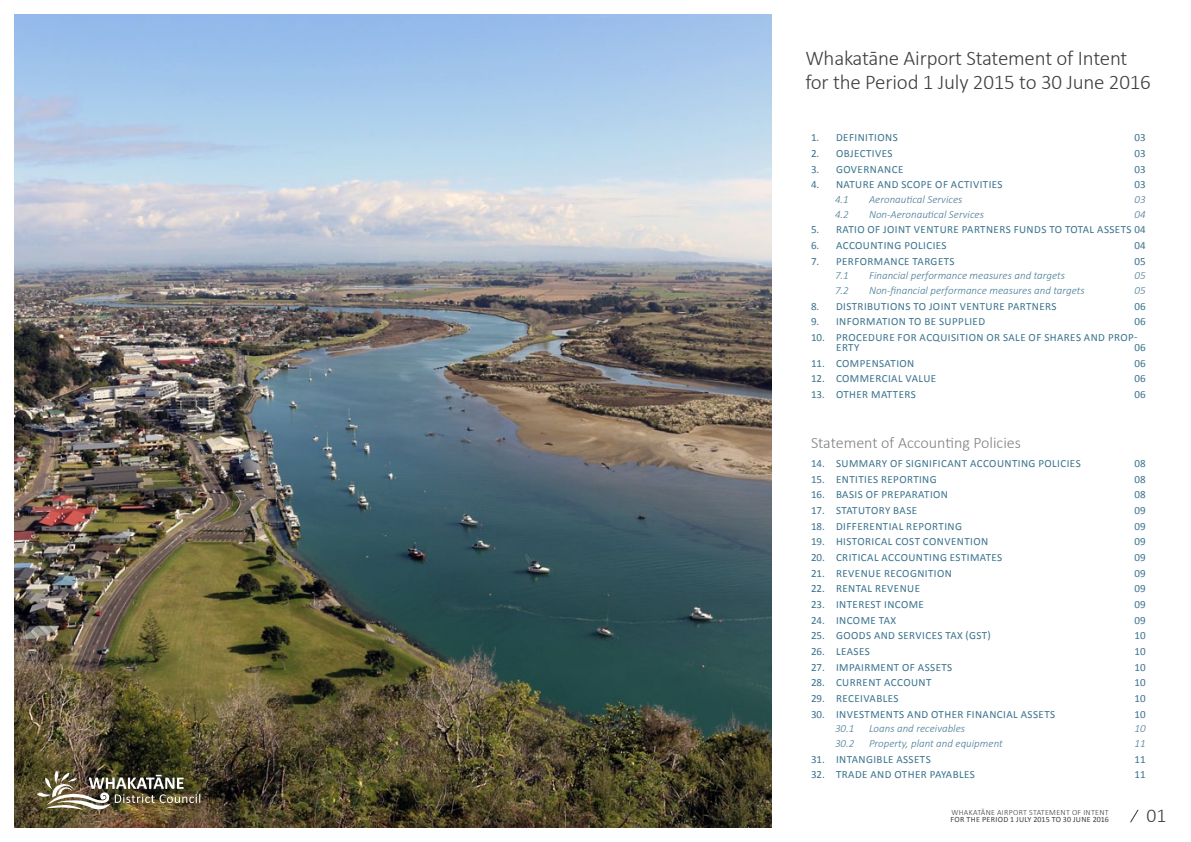
<style>
.page{position:relative;width:1191px;height:842px;background:#fff}
.page>*{position:absolute;margin:0;border:0;box-sizing:border-box;transform-origin:0 0}
.t1{font:300 21px/24px "Calibri";letter-spacing:-.01em;color:#3e3e3f}
.t2{font:300 19.7px "Calibri";color:#3e3e3f}
.TOC_Divider{font:300 16px "Calibri";color:#808285}
.TOC_Titles{font:11px/10px "Calibri";letter-spacing:.04em;color:#39728c}
.TOC_0_0{font:italic 300 11px "Calibri";color:#497b96}
.t3{font:300 8px/7.5px "Calibri";letter-spacing:.04em;color:#3e3e3f}
.s1{font-weight:400}
</style>
<div class="page">
<svg style="left:1130px;top:810px;width:8px;height:12px"></svg>
<img style="left:14px;top:14px;width:757px;height:814px">
<img style="left:37px;top:771px;width:163px;height:39px">
<p class="t1" style="left:805px;top:46px;width:347px">Whakatāne Airport Statement of Intent for the Period 1 July 2015 to 30 June 2016</p>
<p class="TOC_Titles" style="left:811px;top:133px;width:88px">1. DEFINITIONS</p>
<p class="TOC_Titles" style="left:1134px;top:133px;width:13px">03</p>
<p class="TOC_Titles" style="left:811px;top:148px;width:83px">2. OBJECTIVES</p>
<p class="TOC_Titles" style="left:1134px;top:148px;width:13px">03</p>
<p class="TOC_Titles" style="left:811px;top:164px;width:94px">3. GOVERNANCE</p>
<p class="TOC_Titles" style="left:1134px;top:164px;width:13px">03</p>
<p class="TOC_Titles" style="left:811px;top:180px;width:193px">4. NATURE AND SCOPE OF ACTIVITIES</p>
<p class="TOC_Titles" style="left:1134px;top:180px;width:13px">03</p>
<p class="TOC_0_0" style="left:835px;top:193px;width:15px">4.1</p>
<p class="TOC_0_0" style="left:869px;top:193px;width:95px">Aeronautical Services</p>
<p class="TOC_0_0" style="left:1134px;top:193px;width:13px">03</p>
<p class="TOC_0_0" style="left:835px;top:207px;width:15px">4.2</p>
<p class="TOC_0_0" style="left:869px;top:207px;width:116px">Non-Aeronautical Services</p>
<p class="TOC_0_0" style="left:1134px;top:207px;width:13px">04</p>
<p class="TOC_Titles" style="left:811px;top:225px;width:336px">5. RATIO OF JOINT VENTURE PARTNERS FUNDS TO TOTAL ASSETS 04</p>
<p class="TOC_Titles" style="left:811px;top:240px;width:137px">6. ACCOUNTING POLICIES</p>
<p class="TOC_Titles" style="left:1134px;top:240px;width:13px">04</p>
<p class="TOC_Titles" style="left:811px;top:256px;width:145px">7. PERFORMANCE TARGETS</p>
<p class="TOC_Titles" style="left:1134px;top:256px;width:13px">05</p>
<p class="TOC_0_0" style="left:835px;top:269px;width:15px">7.1</p>
<p class="TOC_0_0" style="left:869px;top:269px;width:197px">Financial performance measures and targets</p>
<p class="TOC_0_0" style="left:1134px;top:269px;width:13px">05</p>
<p class="TOC_0_0" style="left:835px;top:284px;width:15px">7.2</p>
<p class="TOC_0_0" style="left:869px;top:284px;width:217px">Non-financial performance measures and targets</p>
<p class="TOC_0_0" style="left:1134px;top:284px;width:13px">05</p>
<p class="TOC_Titles" style="left:811px;top:301px;width:247px">8. DISTRIBUTIONS TO JOINT VENTURE PARTNERS</p>
<p class="TOC_Titles" style="left:1134px;top:301px;width:13px">06</p>
<p class="TOC_Titles" style="left:811px;top:317px;width:176px">9. INFORMATION TO BE SUPPLIED</p>
<p class="TOC_Titles" style="left:1134px;top:317px;width:13px">06</p>
<p class="TOC_Titles" style="left:836px;top:332px;width:303px;text-indent:-25px">10. PROCEDURE FOR ACQUISITION OR SALE OF SHARES AND PROP-<br>ERTY</p>
<p class="TOC_Titles" style="left:1134px;top:342px;width:13px">06</p>
<p class="TOC_Titles" style="left:811px;top:358px;width:105px">11. COMPENSATION</p>
<p class="TOC_Titles" style="left:1134px;top:358px;width:13px">06</p>
<p class="TOC_Titles" style="left:811px;top:374px;width:127px">12. COMMERCIAL VALUE</p>
<p class="TOC_Titles" style="left:1134px;top:374px;width:13px">06</p>
<p class="TOC_Titles" style="left:811px;top:389px;width:106px">13. OTHER MATTERS</p>
<p class="TOC_Titles" style="left:1134px;top:389px;width:13px">06</p>
<p class="TOC_Divider" style="left:811px;top:433px;width:211px">Statement of Accounting Policies</p>
<p class="TOC_Titles" style="left:811px;top:458px;width:271px">14. SUMMARY OF SIGNIFICANT ACCOUNTING POLICIES</p>
<p class="TOC_Titles" style="left:1134px;top:458px;width:13px">08</p>
<p class="TOC_Titles" style="left:811px;top:474px;width:127px">15. ENTITIES REPORTING</p>
<p class="TOC_Titles" style="left:1134px;top:474px;width:13px">08</p>
<p class="TOC_Titles" style="left:811px;top:490px;width:139px">16. BASIS OF PREPARATION</p>
<p class="TOC_Titles" style="left:1134px;top:490px;width:13px">08</p>
<p class="TOC_Titles" style="left:811px;top:505px;width:108px">17. STATUTORY BASE</p>
<p class="TOC_Titles" style="left:1134px;top:505px;width:13px">09</p>
<p class="TOC_Titles" style="left:811px;top:521px;width:153px">18. DIFFERENTIAL REPORTING</p>
<p class="TOC_Titles" style="left:1134px;top:521px;width:13px">09</p>
<p class="TOC_Titles" style="left:811px;top:537px;width:179px">19. HISTORICAL COST CONVENTION</p>
<p class="TOC_Titles" style="left:1134px;top:537px;width:13px">09</p>
<p class="TOC_Titles" style="left:811px;top:552px;width:193px">20. CRITICAL ACCOUNTING ESTIMATES</p>
<p class="TOC_Titles" style="left:1134px;top:552px;width:13px">09</p>
<p class="TOC_Titles" style="left:811px;top:568px;width:142px">21. REVENUE RECOGNITION</p>
<p class="TOC_Titles" style="left:1134px;top:568px;width:13px">09</p>
<p class="TOC_Titles" style="left:811px;top:584px;width:111px">22. RENTAL REVENUE</p>
<p class="TOC_Titles" style="left:1134px;top:584px;width:13px">09</p>
<p class="TOC_Titles" style="left:811px;top:599px;width:114px">23. INTEREST INCOME</p>
<p class="TOC_Titles" style="left:1134px;top:599px;width:13px">09</p>
<p class="TOC_Titles" style="left:811px;top:615px;width:87px">24. INCOME TAX</p>
<p class="TOC_Titles" style="left:1134px;top:615px;width:13px">09</p>
<p class="TOC_Titles" style="left:811px;top:631px;width:181px">25. GOODS AND SERVICES TAX (GST)</p>
<p class="TOC_Titles" style="left:1134px;top:631px;width:13px">10</p>
<p class="TOC_Titles" style="left:811px;top:646px;width:60px">26. LEASES</p>
<p class="TOC_Titles" style="left:1134px;top:646px;width:13px">10</p>
<p class="TOC_Titles" style="left:811px;top:662px;width:143px">27. IMPAIRMENT OF ASSETS</p>
<p class="TOC_Titles" style="left:1134px;top:662px;width:13px">10</p>
<p class="TOC_Titles" style="left:811px;top:678px;width:122px">28. CURRENT ACCOUNT</p>
<p class="TOC_Titles" style="left:1134px;top:678px;width:13px">10</p>
<p class="TOC_Titles" style="left:811px;top:693px;width:89px">29. RECEIVABLES</p>
<p class="TOC_Titles" style="left:1134px;top:693px;width:13px">10</p>
<p class="TOC_Titles" style="left:811px;top:709px;width:246px">30. INVESTMENTS AND OTHER FINANCIAL ASSETS</p>
<p class="TOC_Titles" style="left:1134px;top:709px;width:13px">10</p>
<p class="TOC_0_0" style="left:835px;top:722px;width:21px">30.1</p>
<p class="TOC_0_0" style="left:869px;top:722px;width:98px">Loans and receivables</p>
<p class="TOC_0_0" style="left:1134px;top:722px;width:13px">10</p>
<p class="TOC_0_0" style="left:835px;top:736px;width:21px">30.2</p>
<p class="TOC_0_0" style="left:869px;top:736px;width:135px">Property, plant and equipment</p>
<p class="TOC_0_0" style="left:1134px;top:736px;width:13px">11</p>
<p class="TOC_Titles" style="left:811px;top:754px;width:121px">31. INTANGIBLE ASSETS</p>
<p class="TOC_Titles" style="left:1134px;top:754px;width:13px">11</p>
<p class="TOC_Titles" style="left:811px;top:770px;width:165px">32. TRADE AND OTHER PAYABLES</p>
<p class="TOC_Titles" style="left:1134px;top:770px;width:13px">11</p>
<p class="t3" style="left:950px;top:808px;width:160px">WHAKATĀNE AIRPORT STATEMENT OF INTENT<br><span class="s1">FOR THE PERIOD 1 JULY 2015 TO 30 JUNE 2016</span></p>
<p class="t2" style="left:1146px;top:804px;width:21px">01</p>
</div>
